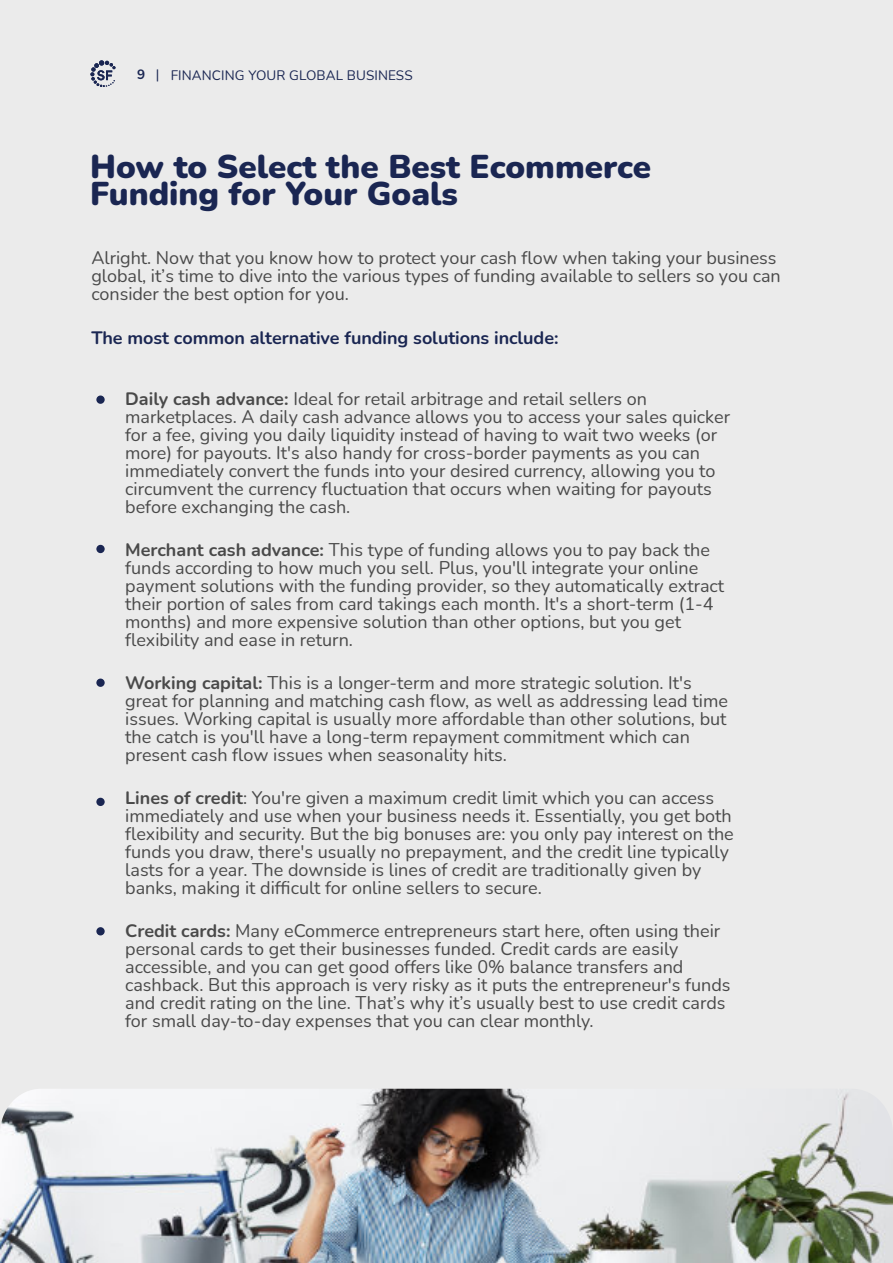
<style>
.page{position:relative;width:893px;height:1263px;background:#ebebeb}
.page>*{position:absolute;margin:0;border:0;box-sizing:border-box;transform-origin:0 0}
.t1{font:900 33px/27px "Nunito";color:#1a2652}
.t2{font:18px/18px "Nunito";color:#494949}
.t3{font:700 18px "Nunito";letter-spacing:-.005em;color:#1a2652}
.t4{font:13.5px "Nunito";letter-spacing:.01em;color:#1a2652}
.s1{font-weight:700}
</style>
<div class="page">
<img style="left:0;top:1089px;width:893px;height:174px">
<div style="left:96px;top:395px;width:9px;height:9px;background:#1a2652;border-radius:50%"></div>
<div style="left:96px;top:545px;width:9px;height:8px;background:#1a2652;border-radius:50%"></div>
<svg style="left:96px;top:678px;width:9px;height:9px"></svg>
<div style="left:96px;top:798px;width:9px;height:8px;background:#1a2652;border-radius:50%"></div>
<div style="left:96px;top:927px;width:9px;height:8px;background:#1a2652;border-radius:50%"></div>
<svg style="left:90px;top:60px;width:26px;height:27px"></svg>
<p class="t4" style="left:137px;top:67px;width:277px"><span class="s1">9</span> | FINANCING YOUR GLOBAL BUSINESS</p>
<h1 class="t1" style="left:90px;top:154px;width:562px">How to Select the Best Ecommerce<br>Funding for Your Goals</h1>
<p class="t2" style="left:91px;top:249px;width:691px">Alright. Now that you know how to protect your cash flow when taking your business global, it’s time to dive into the various types of funding available to sellers so you can consider the best option for you.</p>
<p class="t3" style="left:91px;top:325px;width:469px">The most common alternative funding solutions include:</p>
<p class="t2" style="left:125px;top:390px;width:606px"><span class="s1">Daily cash advance:</span> Ideal for retail arbitrage and retail sellers on marketplaces. A daily cash advance allows you to access your sales quicker for a fee, giving you daily liquidity instead of having to wait two weeks (or more) for payouts. It's also handy for cross-border payments as you can immediately convert the funds into your desired currency, allowing you to circumvent the currency fluctuation that occurs when waiting for payouts before exchanging the cash.</p>
<p class="t2" style="left:125px;top:541px;width:601px"><span class="s1">Merchant cash advance:</span> This type of funding allows you to pay back the funds according to how much you sell. Plus, you'll integrate your online payment solutions with the funding provider, so they automatically extract their portion of sales from card takings each month. It's a short-term (1-4 months) and more expensive solution than other options, but you get flexibility and ease in return.</p>
<p class="t2" style="left:125px;top:674px;width:604px"><span class="s1">Working capital:</span> This is a longer-term and more strategic solution. It's great for planning and matching cash flow, as well as addressing lead time issues. Working capital is usually more affordable than other solutions, but the catch is you'll have a long-term repayment commitment which can present cash flow issues when seasonality hits.</p>
<p class="t2" style="left:125px;top:789px;width:610px"><span class="s1">Lines of credit</span>: You're given a maximum credit limit which you can access immediately and use when your business needs it. Essentially, you get both flexibility and security. But the big bonuses are: you only pay interest on the funds you draw, there's usually no prepayment, and the credit line typically lasts for a year. The downside is lines of credit are traditionally given by banks, making it difficult for online sellers to secure.</p>
<p class="t2" style="left:125px;top:922px;width:607px"><span class="s1">Credit cards:</span> Many eCommerce entrepreneurs start here, often using their personal cards to get their businesses funded. Credit cards are easily accessible, and you can get good offers like 0% balance transfers and cashback. But this approach is very risky as it puts the entrepreneur's funds and credit rating on the line. That’s why it’s usually best to use credit cards for small day-to-day expenses that you can clear monthly.</p>
</div>
